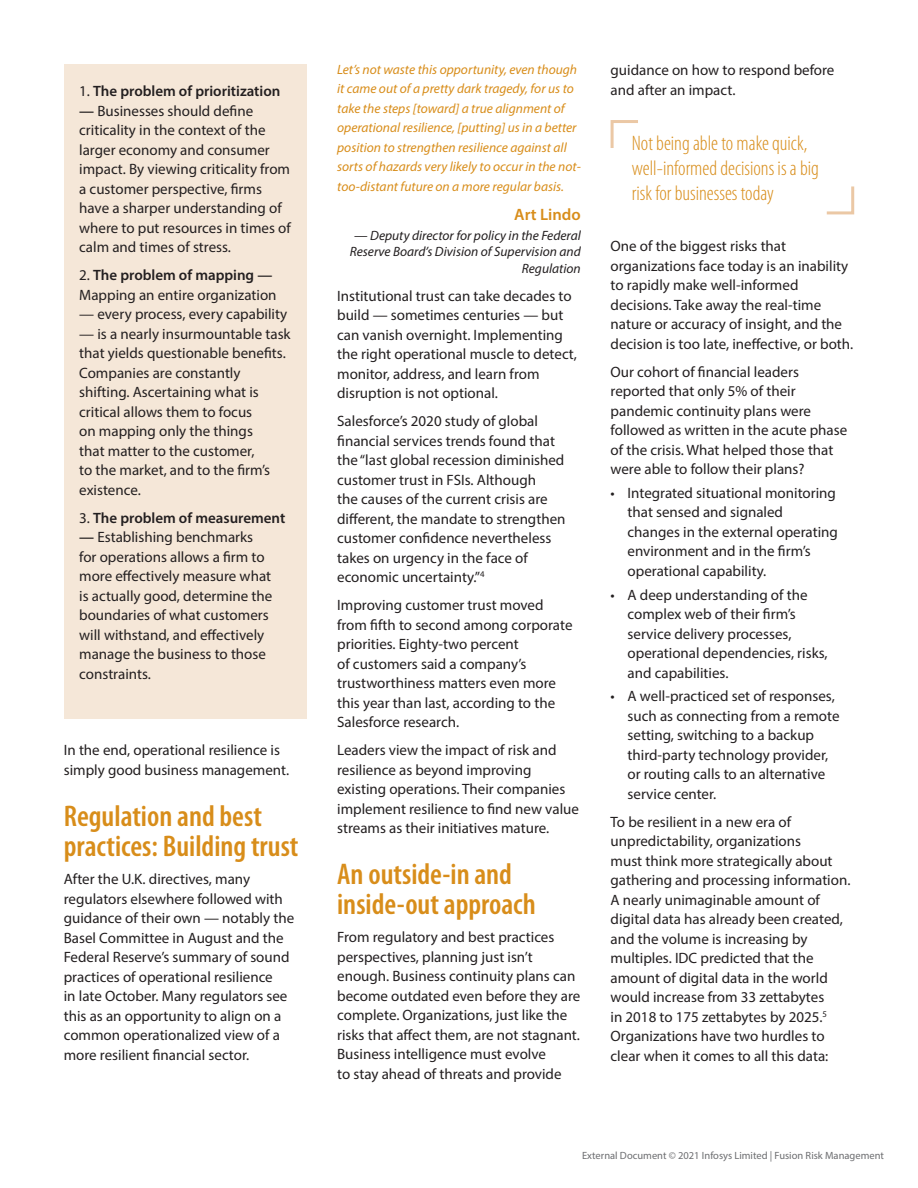
<style>
.page{position:relative;width:918px;height:1188px;background:#fff}
.page>*{position:absolute;margin:0;border:0;box-sizing:border-box;transform-origin:0 0}
.t1{font:600 condensed 30px/30px "Myriad Pro";color:#d88d1a}
.t2{font:300 condensed 21px/25.2px "Myriad Pro";color:#d88d1a}
.t3{font:600 16.5px "Myriad Pro";color:#d88d1a}
.t4{font:15px/19.5px "Myriad Pro";color:#231f20}
.t5{font:600 15px "Myriad Pro";color:#231f20}
.t6{font:italic 13.5px/19.5px "Myriad Pro";color:#d88d1a}
.t7{font:italic 13.5px/16.2px "Myriad Pro";color:#231f20;text-align:right}
.t8{font:10.5px "Myriad Pro";color:#6c6d70}
.s1{font-weight:400}
.s2{font-weight:600}
</style>
<div class="page">
<div style="left:65px;top:65px;width:242px;height:654px;background:#f5e7d8"></div>
<svg style="left:610px;top:120px;width:28px;height:28px"></svg>
<svg style="left:826px;top:186px;width:29px;height:29px"></svg>
<p class="t5" style="left:79px;top:82px;width:203px"><span class="s1">1.</span> The problem of prioritization</p>
<p class="t4" style="left:79px;top:101px;width:213px"><span class="s2">—</span> Businesses should define criticality in the context of the larger economy and consumer impact. By viewing criticality from a customer perspective, firms have a sharper understanding of where to put resources in times of calm and times of stress.</p>
<p class="t4" style="left:79px;top:265px;width:199px">2. <span class="s2">The problem of mapping —<br></span>Mapping an entire organization</p>
<p class="t4" style="left:79px;top:304px;width:210px">— every process, every capability</p>
<p class="t4" style="left:79px;top:324px;width:213px">— is a nearly insurmountable task that yields questionable benefits.<br>Companies are constantly shifting. Ascertaining what is critical allows them to focus<br>on mapping only the things<br>that matter to the customer,<br>to the market, and to the firm’s existence.</p>
<p class="t5" style="left:79px;top:508px;width:208px"><span class="s1">3.</span> The problem of measurement</p>
<p class="t4" style="left:79px;top:527px;width:195px"><span class="s2">—</span> Establishing benchmarks for operations allows a firm to more effectively measure what is actually good, determine the boundaries of what customers will withstand, and effectively manage the business to those constraints.</p>
<p class="t4" style="left:64px;top:740px;width:227px">In the end, operational resilience is simply good business management.</p>
<h1 class="t1" style="left:64px;top:802px;width:236px">Regulation and best practices: Building trust</h1>
<p class="t4" style="left:64px;top:869px;width:232px">After the U.K. directives, many regulators elsewhere followed with guidance of their own — notably the Basel Committee in August and the Federal Reserve’s summary of sound practices of operational resilience<br>in late October. Many regulators see this as an opportunity to align on a common operationalized view of a more resilient financial sector.</p>
<p class="t6" style="left:337px;top:59px;width:245px">Let’s not waste this opportunity, even though it came out of a pretty dark tragedy, for us to take the steps [toward] a true alignment of operational resilience, [putting] us in a better position to strengthen resilience against all sorts of hazards very likely to occur in the not&shy;too-distant future on a more regular basis.</p>
<p class="t3" style="left:514px;top:204px;width:68px">Art Lindo</p>
<p class="t7" style="left:350px;top:227px;width:233px">— Deputy director for policy in the Federal<br>Reserve Board’s Division of Supervision and<br>Regulation</p>
<p class="t4" style="left:337px;top:285px;width:241px">Institutional trust can take decades to build — sometimes centuries — but can vanish overnight. Implementing the right operational muscle to detect, monitor, address, and learn from disruption is not optional.</p>
<p class="t4" style="left:337px;top:411px;width:230px">Salesforce’s 2020 study of global financial services trends found that the “last global recession diminished customer trust in FSIs. Although<br>the causes of the current crisis are different, the mandate to strengthen customer confidence nevertheless takes on urgency in the face of economic uncertainty.”<sup>4</sup></p>
<p class="t4" style="left:337px;top:595px;width:237px">Improving customer trust moved from fifth to second among corporate priorities. Eighty-two percent<br>of customers said a company’s trustworthiness matters even more this year than last, according to the<br>Salesforce research.</p>
<p class="t4" style="left:337px;top:740px;width:243px">Leaders view the impact of risk and resilience as beyond improving existing operations. Their companies implement resilience to find new value streams as their initiatives mature.</p>
<h1 class="t1" style="left:337px;top:860px;width:200px">An outside-in and inside-out approach</h1>
<p class="t4" style="left:337px;top:927px;width:245px">From regulatory and best practices perspectives, planning just isn’t enough. Business continuity plans can become outdated even before they are complete. Organizations, just like the risks that affect them, are not stagnant.<br>Business intelligence must evolve<br>to stay ahead of threats and provide</p>
<p class="t4" style="left:611px;top:60px;width:225px">guidance on how to respond before and after an impact.</p>
<h2 class="t2" style="left:632px;top:131px;width:189px">Not being able to make quick, well-informed decisions is a big risk for businesses today</h2>
<p class="t4" style="left:611px;top:236px;width:244px">One of the biggest risks that organizations face today is an inability to rapidly make well-informed decisions. Take away the real-time nature or accuracy of insight, and the decision is too late, ineffective, or both.</p>
<p class="t4" style="left:611px;top:362px;width:238px">Our cohort of financial leaders reported that only 5% of their pandemic continuity plans were followed as written in the acute phase of the crisis. What helped those that were able to follow their plans?</p>
<p class="t4" style="left:628px;top:483px;width:212px;text-indent:-17px">• Integrated situational monitoring that sensed and signaled changes in the external operating environment and in the firm’s operational capability.</p>
<p class="t4" style="left:628px;top:585px;width:202px;text-indent:-17px">• A deep understanding of the complex web of their firm’s service delivery processes, operational dependencies, risks, and capabilities.</p>
<p class="t4" style="left:628px;top:686px;width:213px;text-indent:-17px">• A well-practiced set of responses, such as connecting from a remote setting, switching to a backup third-party technology provider, or routing calls to an alternative service center.</p>
<p class="t4" style="left:611px;top:812px;width:241px">To be resilient in a new era of unpredictability, organizations<br>must think more strategically about gathering and processing information.<br>A nearly unimaginable amount of digital data has already been created, and the volume is increasing by multiples. IDC predicted that the amount of digital data in the world would increase from 33 zettabytes<br>in 2018 to 175 zettabytes by 2025.<sup>5<br></sup>Organizations have two hurdles to clear when it comes to all this data:</p>
<p class="t8" style="left:582px;top:1149px;width:303px">External Document © 2021 Infosys Limited | Fusion Risk Management</p>
</div>
